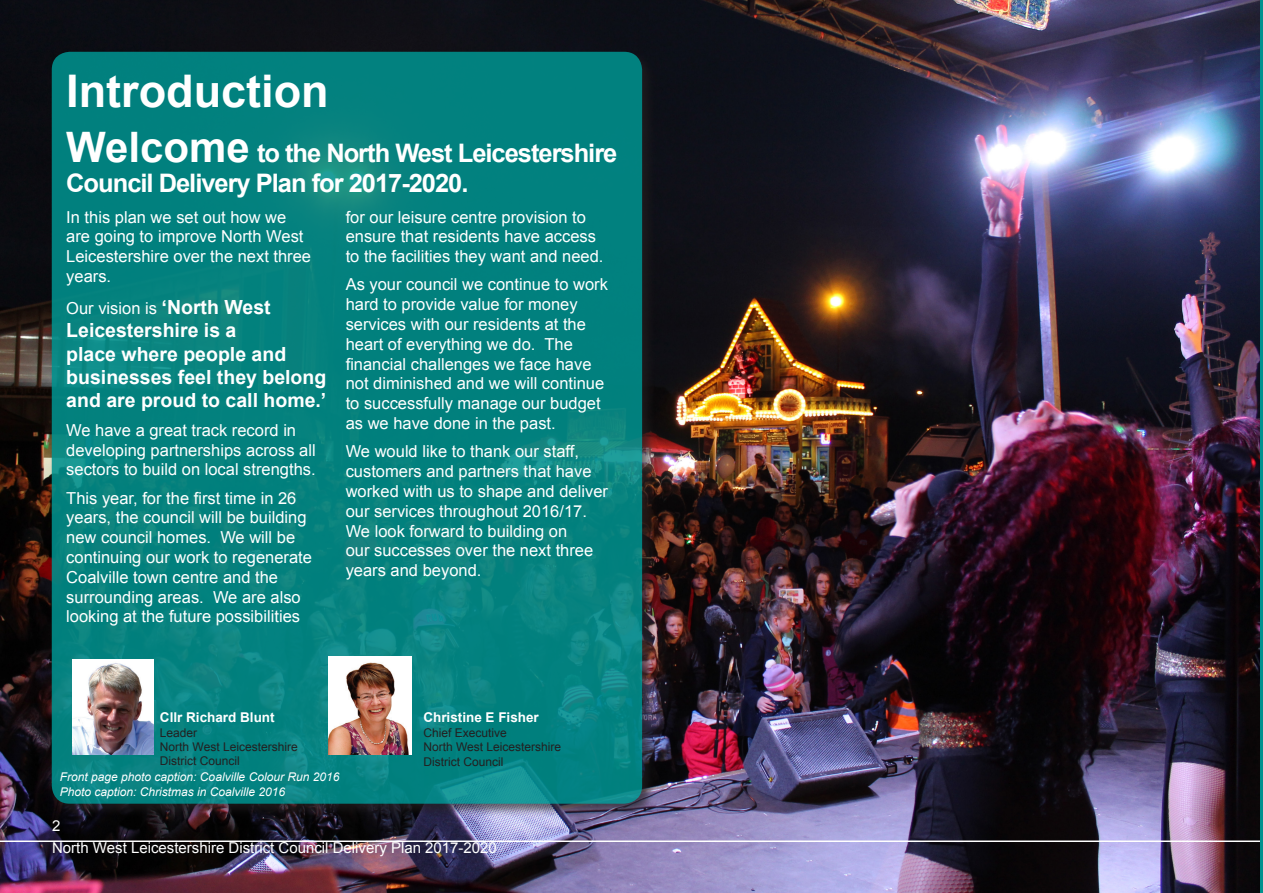
<style>
.page{position:relative;width:1263px;height:893px;background:#fff}
.page>*{position:absolute;margin:0;border:0;box-sizing:border-box;transform-origin:0 0}
.t1{font:700 45px "Arial";color:#fff}
.t2{font:700 25.5px/30.6px "Arial";letter-spacing:-.04em;color:#fff}
.t3{font:700 19.5px/23.4px "Arial";color:#fff}
.t4{font:16.5px/19.8px "Arial";color:#fff}
.t5{font:15px "Arial";color:#fff}
.t6{font:700 13.5px "Arial";color:#fff}
.t7{font:12px "Arial";color:#231f20}
.t8{font:italic 12px "Arial";color:#fff}
.s1{font-size:42px}
.s2{font-weight:700;font-size:19.5px}
</style>
<div class="page">
<img style="left:0;top:0;width:1261px;height:893px">
<div style="left:50px;top:50px;width:606px;height:768px;background:#231f20;opacity:.75"></div>
<svg style="left:52px;top:52px;width:590px;height:752px;background:#05827f"></svg>
<img style="left:73px;top:659px;width:80px;height:96px">
<img style="left:329px;top:657px;width:82px;height:97px">
<hr style="left:0;top:840px;width:1262px;height:2px;background:#fff">
<hr style="left:1261px;top:0;width:2px;height:893px;background:#00918e">
<p class="t1" style="left:66px;top:61px;width:264px">Introduction</p>
<p class="t2" style="left:66px;top:138px;width:553px"><span class="s1">Welcome</span> to the North West Leicestershire<br>Council Delivery Plan for 2017-2020.</p>
<p class="t4" style="left:66px;top:207px;width:246px">In this plan we set out how we are going to improve North West<br>Leicestershire over the next three years.</p>
<p class="t4" style="left:66px;top:298px;width:206px">Our vision is <span class="s2">‘North West</span></p>
<p class="t3" style="left:66px;top:319px;width:262px">Leicestershire is a<br>place where people and businesses feel they belong and are proud to call home.’</p>
<p class="t4" style="left:66px;top:420px;width:251px">We have a great track record in developing partnerships across all sectors to build on local strengths.</p>
<p class="t4" style="left:66px;top:488px;width:247px">This year, for the first time in 26 years, the council will be building new council homes. We will be continuing our work to regenerate<br>Coalville town centre and the surrounding areas. We are also looking at the future possibilities</p>
<p class="t4" style="left:346px;top:207px;width:259px">for our leisure centre provision to ensure that residents have access to the facilities they want and need.</p>
<p class="t4" style="left:346px;top:275px;width:264px">As your council we continue to work hard to provide value for money services with our residents at the heart of everything we do. The financial challenges we face have not diminished and we will continue to successfully manage our budget as we have done in the past.</p>
<p class="t4" style="left:346px;top:442px;width:264px">We would like to thank our staff, customers and partners that have worked with us to shape and deliver our services throughout 2016/17.<br>We look forward to building on<br>our successes over the next three years and beyond.</p>
<p class="t6" style="left:160px;top:708px;width:116px">Cllr Richard Blunt</p>
<p class="t7" style="left:160px;top:724px;width:39px">Leader</p>
<p class="t7" style="left:160px;top:739px;width:139px">North West Leicestershire</p>
<p class="t7" style="left:160px;top:753px;width:82px">District Council</p>
<p class="t8" style="left:60px;top:769px;width:281px">Front page photo caption: Coalville Colour Run 2016</p>
<p class="t8" style="left:60px;top:784px;width:227px">Photo caption: Christmas in Coalville 2016</p>
<p class="t5" style="left:52px;top:816px;width:10px">2</p>
<p class="t6" style="left:423px;top:709px;width:117px">Christine E Fisher</p>
<p class="t7" style="left:423px;top:725px;width:85px">Chief Executive</p>
<p class="t7" style="left:423px;top:739px;width:139px">North West Leicestershire</p>
<p class="t7" style="left:423px;top:754px;width:82px">District Council</p>
<p class="t5" style="left:52px;top:838px;width:446px">North West Leicestershire District Council Delivery Plan 2017-2020</p>
</div>
